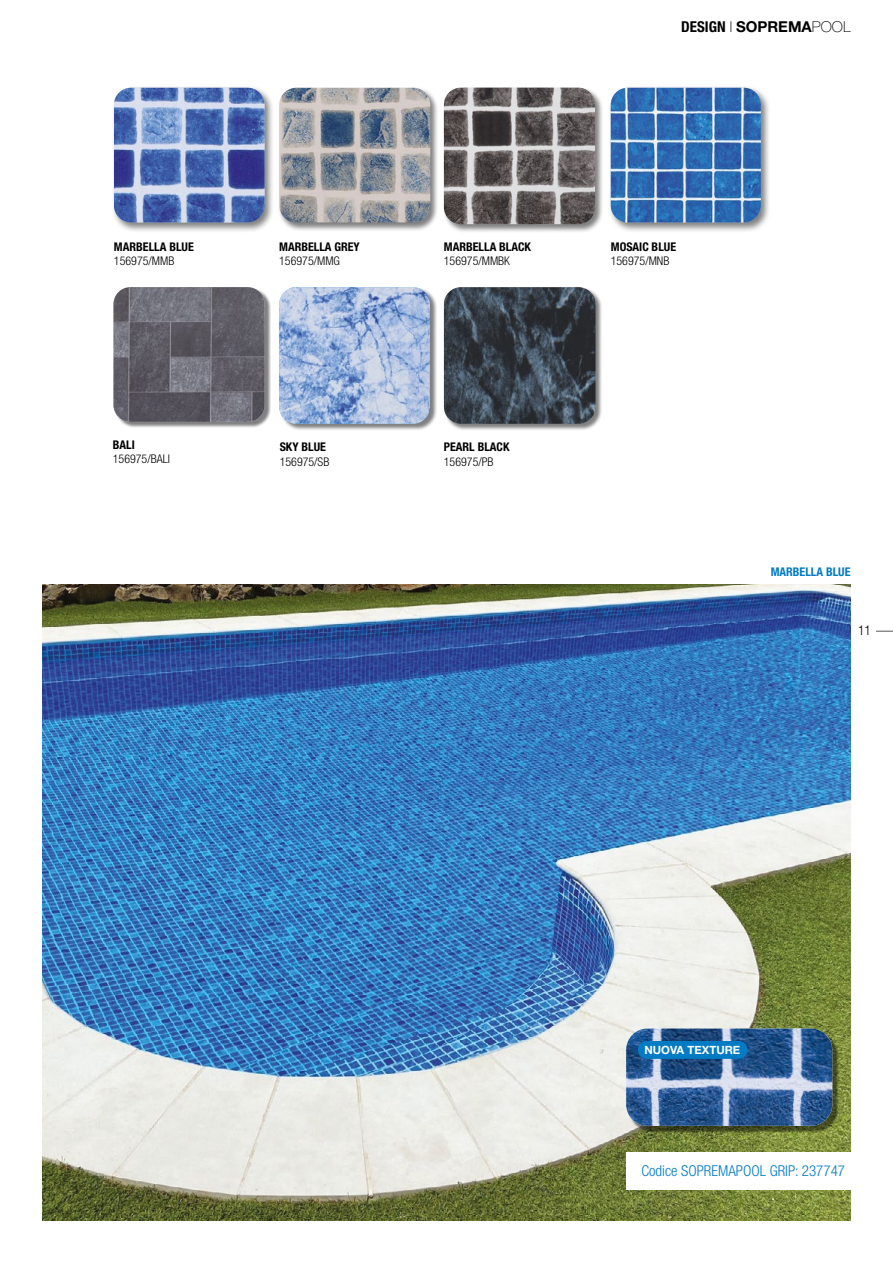
<style>
.page{position:relative;width:893px;height:1263px;background:#fff}
.page>*{position:absolute;margin:0;border:0;box-sizing:border-box;transform-origin:0 0}
.t1{font:300 condensed 15px "Helvetica Neue LT Std";color:#007bc4}
.t2{font:700 15px "Helvetica Neue LT Std";color:#000}
.t3{font:300 condensed 13.5px "Helvetica Neue LT Std";color:#000}
.t4{font:300 condensed 12px "Helvetica Neue LT Std";color:#000}
.t5{font:700 condensed 12px "Helvetica Neue LT Std";color:#000}
.t6{font:700 condensed 12px "Helvetica Neue LT Std";color:#007bc4}
.t7{font:700 11.4px "Helvetica Neue LT Std";color:#fff}
.s1{font-stretch:condensed}
.s2{font-weight:100;font-stretch:expanded}
.s3{font-weight:100}
</style>
<div class="page">
<svg style="left:876px;top:631px;width:17px;height:1px"></svg>
<img style="left:43px;top:585px;width:807px;height:635px">
<div style="left:443px;top:87px;width:161px;height:146px;background:#000;opacity:.5"></div>
<img style="left:444px;top:88px;width:151px;height:136px">
<div style="left:609px;top:86px;width:162px;height:147px;background:#000;opacity:.5"></div>
<img style="left:611px;top:88px;width:150px;height:134px">
<div style="left:278px;top:87px;width:161px;height:144px;background:#000;opacity:.5"></div>
<img style="left:279px;top:88px;width:151px;height:134px">
<div style="left:112px;top:86px;width:163px;height:147px;background:#000;opacity:.5"></div>
<img style="left:114px;top:88px;width:151px;height:134px">
<div style="left:629px;top:1031px;width:210px;height:102px;background:#000;opacity:.5"></div>
<img style="left:626px;top:1028px;width:206px;height:98px">
<div style="left:445px;top:288px;width:158px;height:143px;background:#000;opacity:.5"></div>
<img style="left:444px;top:287px;width:151px;height:137px">
<div style="left:280px;top:288px;width:157px;height:143px;background:#000;opacity:.5"></div>
<img style="left:279px;top:287px;width:151px;height:137px">
<div style="left:114px;top:288px;width:157px;height:140px;background:#000;opacity:.5"></div>
<img style="left:113px;top:287px;width:152px;height:135px">
<div style="left:638px;top:1041px;width:109px;height:18px;background:#007bc4;border-radius:9px"></div>
<div style="left:626px;top:1152px;width:224px;height:37px;background:#fff"></div>
<p class="t5" style="left:114px;top:239px;width:81px">MARBELLA BLUE</p>
<p class="t4" style="left:114px;top:254px;width:62px">156975/MMB</p>
<p class="t5" style="left:113px;top:437px;width:23px">BALI</p>
<p class="t4" style="left:113px;top:452px;width:59px">156975/BALI</p>
<p class="t5" style="left:279px;top:239px;width:82px">MARBELLA GREY</p>
<p class="t4" style="left:279px;top:254px;width:62px">156975/MMG</p>
<p class="t5" style="left:280px;top:440px;width:48px">SKY BLUE</p>
<p class="t4" style="left:280px;top:455px;width:51px">156975/SB</p>
<p class="t2" style="left:681px;top:17px;width:171px"><span class="s1">DESIGN</span> <span class="s2">l</span> SOPREMA<span class="s3">POOL</span></p>
<p class="t5" style="left:444px;top:239px;width:89px">MARBELLA BLACK</p>
<p class="t4" style="left:444px;top:254px;width:68px">156975/MMBK</p>
<p class="t5" style="left:444px;top:440px;width:67px">PEARL BLACK</p>
<p class="t4" style="left:444px;top:455px;width:51px">156975/PB</p>
<p class="t5" style="left:611px;top:239px;width:67px">MOSAIC BLUE</p>
<p class="t4" style="left:611px;top:254px;width:60px">156975/MNB</p>
<p class="t6" style="left:771px;top:565px;width:81px">MARBELLA BLUE</p>
<p class="t3" style="left:858px;top:622px;width:14px">11</p>
<p class="t7" style="left:644px;top:1043px;width:97px">NUOVA TEXTURE</p>
<p class="t1" style="left:641px;top:1162px;width:205px">Codice SOPREMAPOOL GRIP: 237747</p>
</div>
